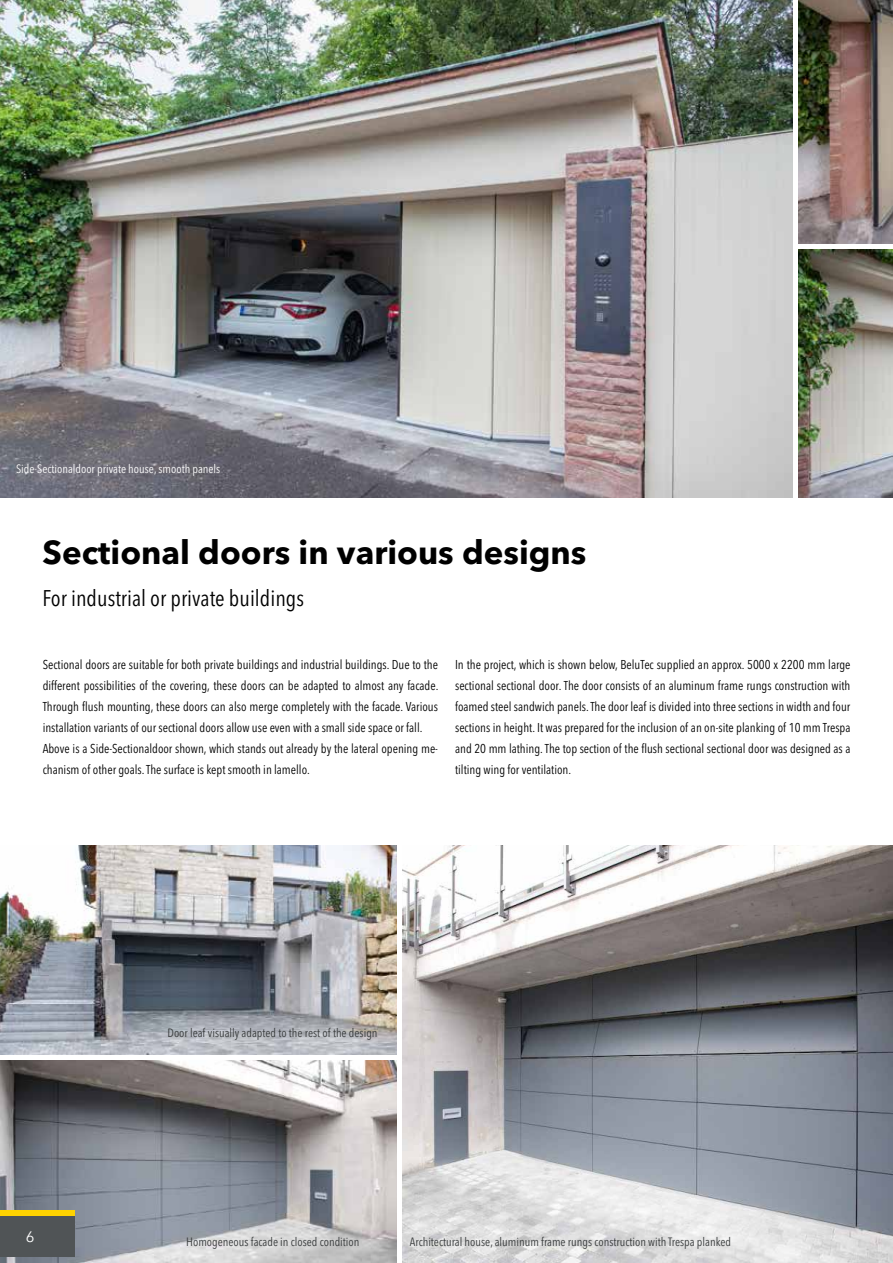
<style>
.page{position:relative;width:893px;height:1263px;background:#fff}
.page>*{position:absolute;margin:0;border:0;box-sizing:border-box;transform-origin:0 0}
.t1{font:700 33px "Avenir Next LT Pro";color:#000}
.t2{font:condensed 22.5px "Avenir Next LT Pro";color:#000}
.t3{font:15px "Avenir Next LT Pro";color:#fff}
.t4{font:condensed 12.75px/21px "Avenir Next LT Pro";color:#000}
.t5{font:condensed 12px "Avenir Next LT Pro";color:#373a3b}
.t6{font:condensed 12px "Avenir Next LT Pro";color:#fff}
</style>
<div class="page">
<svg style="left:0;top:845px;width:893px;height:418px;background:#949498"></svg>
<img style="left:401px;top:845px;width:491px;height:418px">
<img style="left:798px;top:0;width:95px;height:498px">
<img style="left:0;top:0;width:793px;height:498px">
<div style="left:794px;top:244px;width:99px;height:5px;background:#fff"></div>
<img style="left:0;top:845px;width:397px;height:210px">
<div style="left:0;top:1055px;width:401px;height:5px;background:#fff"></div>
<div style="left:0;top:1210px;width:74px;height:6px;background:#ffd300"></div>
<div style="left:0;top:1216px;width:74px;height:40px;background:#505456"></div>
<hr style="left:397px;top:842px;width:4px;height:421px;background:#fff">
<p class="t6" style="left:16px;top:461px;width:206px">Side-Sectionaldoor private house, smooth panels</p>
<h1 class="t1" style="left:43px;top:532px;width:545px">Sectional doors in various designs</h1>
<h2 class="t2" style="left:43px;top:584px;width:263px">For industrial or private buildings</h2>
<p class="t4" style="left:43px;top:654px;width:397px">Sectional doors are suitable for both private buildings and industrial buildings. Due to the different possibilities of the covering, these doors can be adapted to almost any facade.<br>Through flush mounting, these doors can also merge completely with the facade. Various installation variants of our sectional doors allow use even with a small side space or fall.<br>Above is a Side-Sectionaldoor shown, which stands out already by the lateral opening me&shy;chanism of other goals. The surface is kept smooth in lamello.</p>
<p class="t4" style="left:455px;top:654px;width:397px;text-align:justify">In the project, which is shown below, BeluTec supplied an approx. 5000 x 2200 mm large sectional sectional door. The door consists of an aluminum frame rungs construction with foamed steel sandwich panels. The door leaf is divided into three sections in width and four sections in height. It was prepared for the inclusion of an on-site planking of 10 mm Trespa and 20 mm lathing. The top section of the flush sectional sectional door was designed as a tilting wing for ventilation.</p>
<p class="t3" style="left:26px;top:1228px;width:10px">6</p>
<p class="t5" style="left:168px;top:1026px;width:212px">Door leaf visually adapted to the rest of the design</p>
<p class="t5" style="left:186px;top:1231px;width:175px">Homogeneous facade in closed condition</p>
<p class="t5" style="left:410px;top:1235px;width:323px">Architectural house, aluminum frame rungs construction with Trespa planked</p>
</div>
